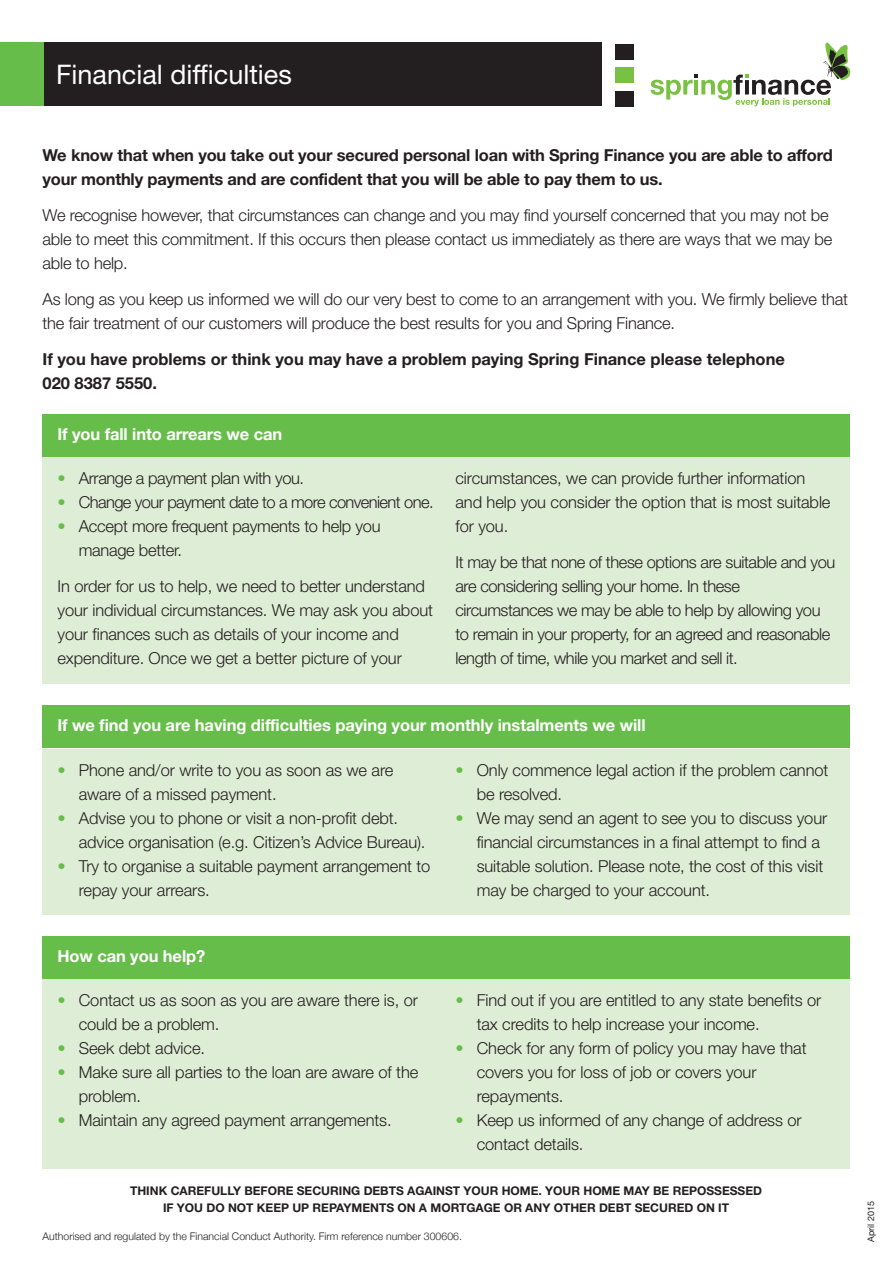
<style>
.page{position:relative;width:893px;height:1263px;background:#fff}
.page>*{position:absolute;margin:0;border:0;box-sizing:border-box;transform-origin:0 0}
.t1{font:27px "Helvetica Neue";color:#fff}
.t2{font:300 16.5px/24px "Helvetica Neue";letter-spacing:-.005em;color:#231f20}
.t3{font:300 16.5px/24px "Helvetica Neue";letter-spacing:-.025em;color:#231f20}
.t4{font:700 16.5px/24px "Helvetica Neue";letter-spacing:-.01em;color:#231f20}
.t5{font:700 16.5px "Helvetica Neue";letter-spacing:-.005em;color:#fff}
.t6{font:300 16.5px "Helvetica Neue";letter-spacing:-.035em;color:#231f20}
.t7{font:700 12px/16.5px "Helvetica Neue";color:#231f20;text-align:center}
.t8{font:300 10.5px "Helvetica Neue";color:#231f20}
.t9{font:9px "Helvetica Neue";color:#231f20}
.s1{color:#67bd4a}
</style>
<div class="page">
<svg style="left:651px;top:43px;width:200px;height:63px"></svg>
<div style="left:615px;top:44px;width:19px;height:15px;background:#231f20"></div>
<div style="left:615px;top:91px;width:19px;height:16px;background:#231f20"></div>
<div style="left:615px;top:67px;width:19px;height:16px;background:#79c142"></div>
<div style="left:5px;top:43px;width:597px;height:63px;background:#231f20"></div>
<div style="left:0;top:43px;width:44px;height:63px;background:#67bd4a"></div>
<div style="left:43px;top:457px;width:807px;height:227px;background:#deedd5"></div>
<div style="left:43px;top:749px;width:807px;height:166px;background:#deedd5"></div>
<div style="left:43px;top:979px;width:807px;height:189px;background:#deedd5"></div>
<div style="left:43px;top:936px;width:807px;height:43px;background:#67bd4a"></div>
<div style="left:43px;top:414px;width:807px;height:43px;background:#67bd4a"></div>
<div style="left:43px;top:705px;width:807px;height:42px;background:#67bd4a"></div>
<h1 class="t1" style="left:56px;top:65px;width:237px">Financial difficulties</h1>
<p class="t4" style="left:43px;top:144px;width:792px">We know that when you take out your secured personal loan with Spring Finance you are able to afford your monthly payments and are confident that you will be able to pay them to us.</p>
<p class="t2" style="left:43px;top:204px;width:791px">We recognise however, that circumstances can change and you may find yourself concerned that you may not be able to meet this commitment. If this occurs then please contact us immediately as there are ways that we may be able to help.</p>
<p class="t2" style="left:43px;top:288px;width:807px">As long as you keep us informed we will do our very best to come to an arrangement with you. We firmly believe that the fair treatment of our customers will produce the best results for you and Spring Finance.</p>
<p class="t4" style="left:43px;top:348px;width:744px">If you have problems or think you may have a problem paying Spring Finance please telephone<br>020 8387 5550.</p>
<p class="t5" style="left:57px;top:428px;width:226px">If you fall into arrears we can</p>
<p class="t3" style="left:58px;top:467px;width:248px"><span class="s1">•</span> Arrange a payment plan with you.</p>
<p class="t6" style="left:58px;top:496px;width:378px"><span class="s1">•</span> Change your payment date to a more convenient one.</p>
<p class="t2" style="left:79px;top:515px;width:303px;text-indent:-21px"><span class="s1">•</span> Accept more frequent payments to help you manage better.</p>
<p class="t2" style="left:58px;top:575px;width:377px">In order for us to help, we need to better understand your individual circumstances. We may ask you about your finances such as details of your income and expenditure. Once we get a better picture of your</p>
<p class="t2" style="left:455px;top:467px;width:376px">circumstances, we can provide further information and help you consider the option that is most suitable for you.</p>
<p class="t3" style="left:455px;top:551px;width:381px">It may be that none of these options are suitable and you are considering selling your home. In these circumstances we may be able to help by allowing you to remain in your property, for an agreed and reasonable length of time, while you market and sell it.</p>
<p class="t5" style="left:57px;top:719px;width:590px">If we find you are having difficulties paying your monthly instalments we will</p>
<p class="t2" style="left:79px;top:760px;width:316px;text-indent:-21px"><span class="s1">•</span> Phone and/or write to you as soon as we are aware of a missed payment.</p>
<p class="t2" style="left:79px;top:808px;width:348px;text-indent:-21px"><span class="s1">•</span> Advise you to phone or visit a non-profit debt. advice organisation (e.g. Citizen’s Advice Bureau).</p>
<p class="t2" style="left:79px;top:856px;width:353px;text-indent:-21px"><span class="s1">•</span> Try to organise a suitable payment arrangement to repay your arrears.</p>
<p class="t5" style="left:57px;top:950px;width:149px">How can you help?</p>
<p class="t2" style="left:79px;top:989px;width:341px;text-indent:-21px"><span class="s1">•</span> Contact us as soon as you are aware there is, or could be a problem.</p>
<p class="t2" style="left:58px;top:1037px;width:149px"><span class="s1">•</span> Seek debt advice.</p>
<p class="t2" style="left:79px;top:1061px;width:341px;text-indent:-21px"><span class="s1">•</span> Make sure all parties to the loan are aware of the problem.</p>
<p class="t2" style="left:58px;top:1109px;width:336px"><span class="s1">•</span> Maintain any agreed payment arrangements.</p>
<p class="t2" style="left:477px;top:760px;width:353px;text-indent:-21px"><span class="s1">•</span> Only commence legal action if the problem cannot be resolved.</p>
<p class="t2" style="left:477px;top:808px;width:352px;text-indent:-21px"><span class="s1">•</span> We may send an agent to see you to discuss your financial circumstances in a final attempt to find a suitable solution. Please note, the cost of this visit may be charged to your account.</p>
<p class="t2" style="left:477px;top:989px;width:346px;text-indent:-21px"><span class="s1">•</span> Find out if you are entitled to any state benefits or tax credits to help increase your income.</p>
<p class="t2" style="left:477px;top:1037px;width:331px;text-indent:-21px"><span class="s1">•</span> Check for any form of policy you may have that covers you for loss of job or covers your repayments.</p>
<p class="t2" style="left:477px;top:1109px;width:326px;text-indent:-21px"><span class="s1">•</span> Keep us informed of any change of address or contact details.</p>
<p class="t7" style="left:130px;top:1183px;width:633px">THINK CAREFULLY BEFORE SECURING DEBTS AGAINST YOUR HOME. YOUR HOME MAY BE REPOSSESSED<br>IF YOU DO NOT KEEP UP REPAYMENTS ON A MORTGAGE OR ANY OTHER DEBT SECURED ON IT</p>
<p class="t8" style="left:43px;top:1230px;width:421px">Authorised and regulated by the Financial Conduct Authority. Firm reference number 300606.</p>
<p class="t9" style="left:868px;top:1242px;width:42px;rotate:-90deg">April 2015</p>
</div>
